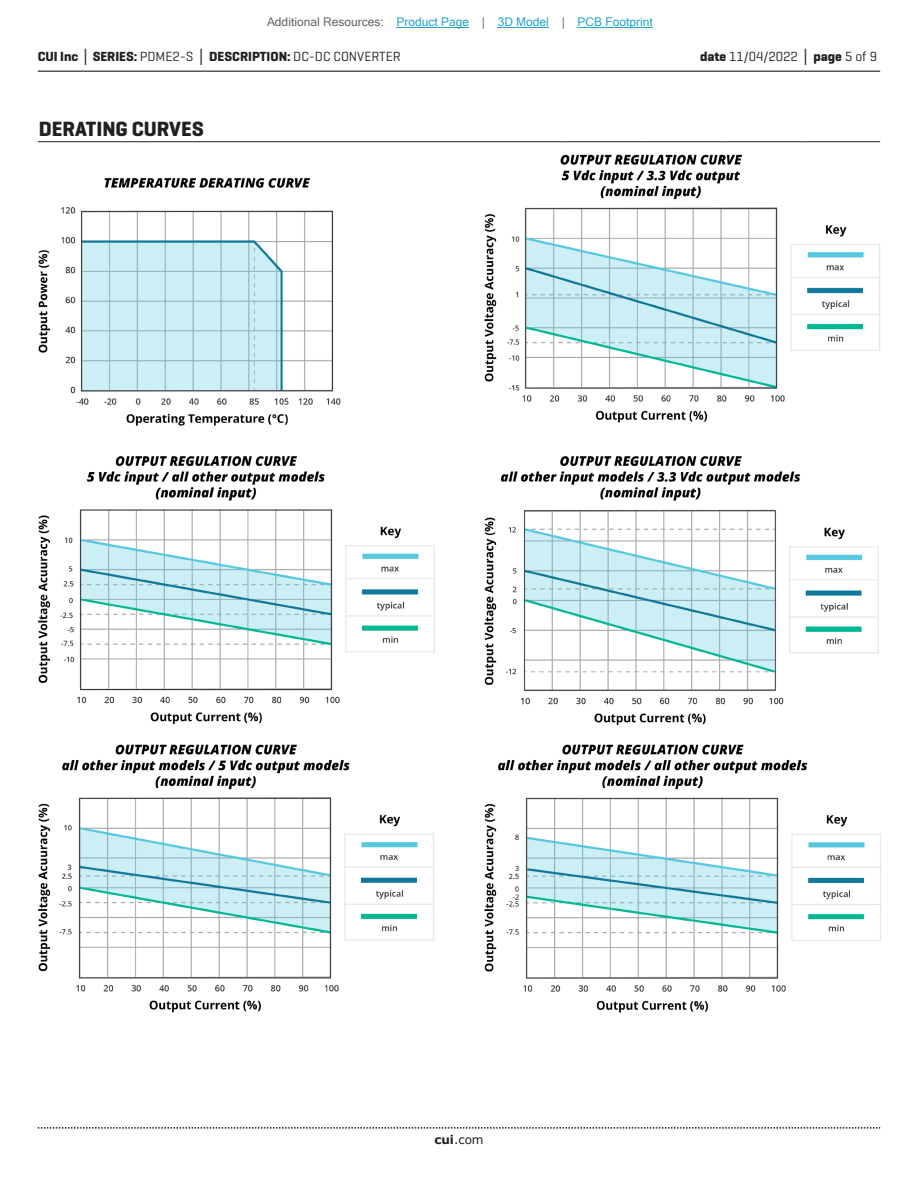
<style>
.page{position:relative;width:918px;height:1188px;background:#fff}
.page>*{position:absolute;margin:0;border:0;box-sizing:border-box;transform-origin:0 0}
.t1{font:700 21px "Geogrotesque";color:#231f20}
.t2{font:700 13.5px "Geogrotesque";color:#231f20}
.t3{font:13.5px "Geogrotesque";color:#231f20}
.t4{font:12px "Microsoft Sans Serif";color:#23a4c6}
.t5{font:12px "Verdana";color:#231f20}
.s1{color:#63676b}
.s2{font-family:"Verdana"}
.s3{font-weight:400}
.s4{font-weight:700}
.s5{font-family:"Verdana";font-weight:700}
</style>
<div class="page">
<hr style="left:38px;top:71px;width:842px;height:1px;background:#231f20">
<svg style="left:38px;top:1127px;width:842px;height:2px"></svg>
<hr style="left:38px;top:141px;width:524px;height:1px;background:#231f20">
<hr style="left:562px;top:141px;width:79px;height:1px;background:#231f20">
<hr style="left:641px;top:141px;width:80px;height:1px;background:#231f20">
<hr style="left:721px;top:141px;width:79px;height:1px;background:#231f20">
<hr style="left:800px;top:141px;width:80px;height:1px;background:#231f20">
<img style="left:38px;top:154px;width:842px;height:858px">
<hr style="left:397px;top:27px;width:72px;height:1px;background:#23a4c6">
<hr style="left:498px;top:27px;width:51px;height:1px;background:#23a4c6">
<hr style="left:578px;top:27px;width:75px;height:1px;background:#23a4c6">
<p class="t4" style="left:267px;top:15px;width:387px"><span class="s1">Additional Resources:</span> Product Page <span class="s1">|</span> 3D Model <span class="s1">|</span> PCB Footprint</p>
<p class="t2" style="left:38px;top:48px;width:365px">CUI Inc <span class="s2">│</span> SERIES: <span class="s3">PDME2-S</span> <span class="s2">│</span> DESCRIPTION: <span class="s3">DC-DC CONVERTER</span></p>
<p class="t3" style="left:700px;top:48px;width:179px"><span class="s4">date</span> 11/04/2022 <span class="s5">│</span> <span class="s4">page</span> 5 of 9</p>
<h1 class="t1" style="left:39px;top:116px;width:167px">DERATING CURVES</h1>
<p class="t5" style="left:434px;top:1131px;width:51px"><span class="s4">cui</span>.com</p>
</div>
